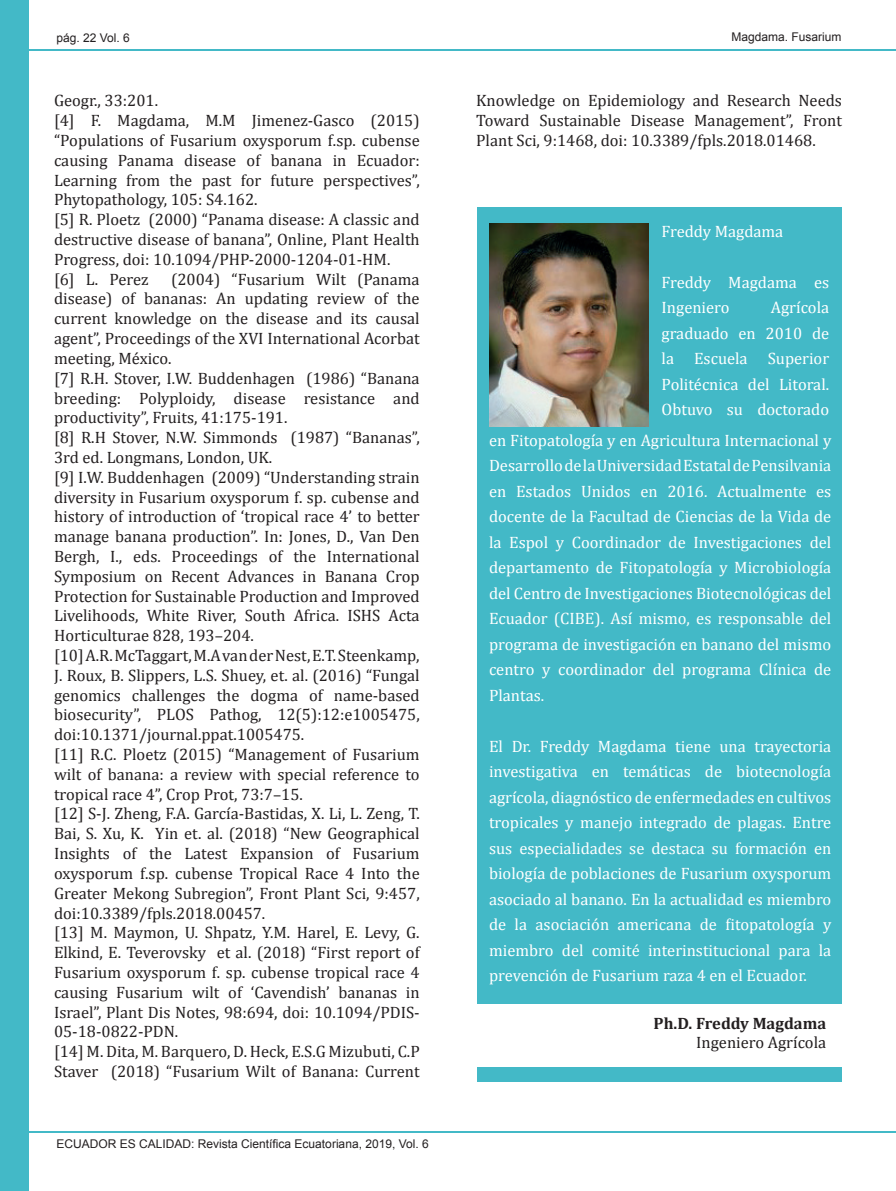
<style>
.page{position:relative;width:896px;height:1191px;background:#fff}
.page>*{position:absolute;margin:0;border:0;box-sizing:border-box;transform-origin:0 0}
.t1{font:16.5px/19.8px "Cambria";color:#231f20}
.t2{font:16.5px/25.5px "Cambria";color:#fff;text-align:justify}
.t3{font:700 16.5px "Cambria";color:#231f20}
.t4{font:12px "Arial";color:#231f20}
</style>
<div class="page">
<div style="left:0;top:0;width:28px;height:1191px;background:#43b9c7"></div>
<hr style="left:3px;top:49px;width:893px;height:2px;background:#43b9c7">
<hr style="left:3px;top:1131px;width:893px;height:2px;background:#43b9c7">
<div style="left:477px;top:207px;width:365px;height:875px;background:#43b9c7"></div>
<div style="left:473px;top:1004px;width:374px;height:63px;background:#fff"></div>
<img style="left:489px;top:223px;width:159px;height:203px">
<p class="t4" style="left:57px;top:30px;width:75px">pág. 22 Vol. 6</p>
<p class="t1" style="left:54px;top:91px;width:367px">Geogr., 33:201.<br>[4] F. Magdama, M.M Jimenez-Gasco (2015) “Populations of Fusarium oxysporum f.sp. cubense causing Panama disease of banana in Ecuador:<br>Learning from the past for future perspectives”, Phytopathology, 105: S4.162.<br>[5] R. Ploetz (2000) “Panama disease: A classic and destructive disease of banana”, Online, Plant Health Progress, doi: 10.1094/PHP-2000-1204-01-HM.<br>[6] L. Perez</p>
<p class="t1" style="left:54px;top:269px;width:367px;text-indent:117px">(2004) “Fusarium Wilt (Panama disease) of bananas: An updating review of the current knowledge on the disease and its causal agent”, Proceedings of the XVI International Acorbat meeting, México.<br>[7] R.H. Stover, I.W. Buddenhagen (1986) “Banana breeding: Polyploidy, disease resistance and productivity”, Fruits, 41:175-191.<br>[8] R.H Stover, N.W. Simmonds (1987) “Bananas”, 3rd ed. Longmans, London, UK.<br>[9] I.W. Buddenhagen (2009) “Understanding strain diversity in Fusarium oxysporum f. sp. cubense and history of introduction of ‘tropical race 4’ to better manage banana production”. In: Jones, D., Van Den Bergh, I., eds. Proceedings of the International Symposium on Recent Advances in Banana Crop Protection for Sustainable Production and Improved Livelihoods, White River, South Africa. ISHS Acta Horticulturae 828, 193–204.<br>[10] A.R. McTaggart, M.A van der Nest, E.T. Steenkamp, J. Roux, B. Slippers, L.S. Shuey, et. al. (2016) “Fungal genomics challenges the dogma of name-based biosecurity”, PLOS Pathog, 12(5):12:e1005475, doi:10.1371/journal.ppat.1005475.<br>[11] R.C. Ploetz (2015) “Management of Fusarium wilt of banana: a review with special reference to tropical race 4”, Crop Prot, 73:7–15.<br>[12] S-J. Zheng, F.A. García-Bastidas, X. Li, L. Zeng, T.<br>Bai, S. Xu, K. Yin et. al. (2018) “New Geographical Insights of the Latest Expansion of Fusarium oxysporum f.sp. cubense Tropical Race 4 Into the Greater Mekong Subregion”, Front Plant Sci, 9:457, doi:10.3389/fpls.2018.00457.<br>[13] M. Maymon, U. Shpatz, Y.M. Harel, E. Levy, G.<br>Elkind, E. Teverovsky et al. (2018) “First report of Fusarium oxysporum f. sp. cubense tropical race 4 causing Fusarium wilt of ‘Cavendish’ bananas in Israel”, Plant Dis Notes, 98:694, doi: 10.1094/PDIS-05-18-0822-PDN.<br>[14] M. Dita, M. Barquero, D. Heck, E.S.G Mizubuti, C.P Staver (2018) “Fusarium Wilt of Banana: Current</p>
<p class="t4" style="left:57px;top:1136px;width:374px">ECUADOR ES CALIDAD: Revista Científica Ecuatoriana, 2019, Vol. 6</p>
<p class="t4" style="left:731px;top:29px;width:112px">Magdama. Fusarium</p>
<p class="t1" style="left:476px;top:91px;width:367px;text-align:justify">Knowledge on Epidemiology and Research Needs Toward Sustainable Disease Management”, Front Plant Sci, 9:1468, doi: 10.3389/fpls.2018.01468.</p>
<p class="t2" style="left:662px;top:218px;width:123px">Freddy Magdama</p>
<p class="t2" style="left:662px;top:269px;width:169px">Freddy Magdama es<br>Ingeniero</p>
<p class="t2" style="left:662px;top:295px;width:169px;text-indent:109px">Agrícola graduado en 2010 de la Escuela Superior Politécnica del Litoral.<br>Obtuvo su doctorado</p>
<p class="t2" style="left:489px;top:427px;width:344px">en Fitopatología y en Agricultura Internacional y Desarrollo de la Universidad Estatal de Pensilvania en Estados Unidos en 2016. Actualmente es docente de la Facultad de Ciencias de la Vida de la Espol y Coordinador de Investigaciones del departamento de Fitopatología y Microbiología del Centro de Investigaciones Biotecnológicas del Ecuador (CIBE). Así mismo, es responsable del programa de investigación en banano del mismo centro y coordinador del programa Clínica de Plantas.</p>
<p class="t2" style="left:489px;top:733px;width:344px">El Dr. Freddy Magdama tiene una trayectoria investigativa en temáticas de biotecnología agrícola, diagnóstico de enfermedades en cultivos tropicales y manejo integrado de plagas. Entre sus especialidades se destaca su formación en biología de poblaciones de Fusarium oxysporum asociado al banano. En la actualidad es miembro de la asociación americana de fitopatología y miembro del comité interinstitucional para la prevención de Fusarium raza 4 en el Ecuador.</p>
<p class="t3" style="left:654px;top:1011px;width:174px">Ph.D. Freddy Magdama</p>
<p class="t1" style="left:696px;top:1032px;width:131px">Ingeniero Agrícola</p>
</div>
